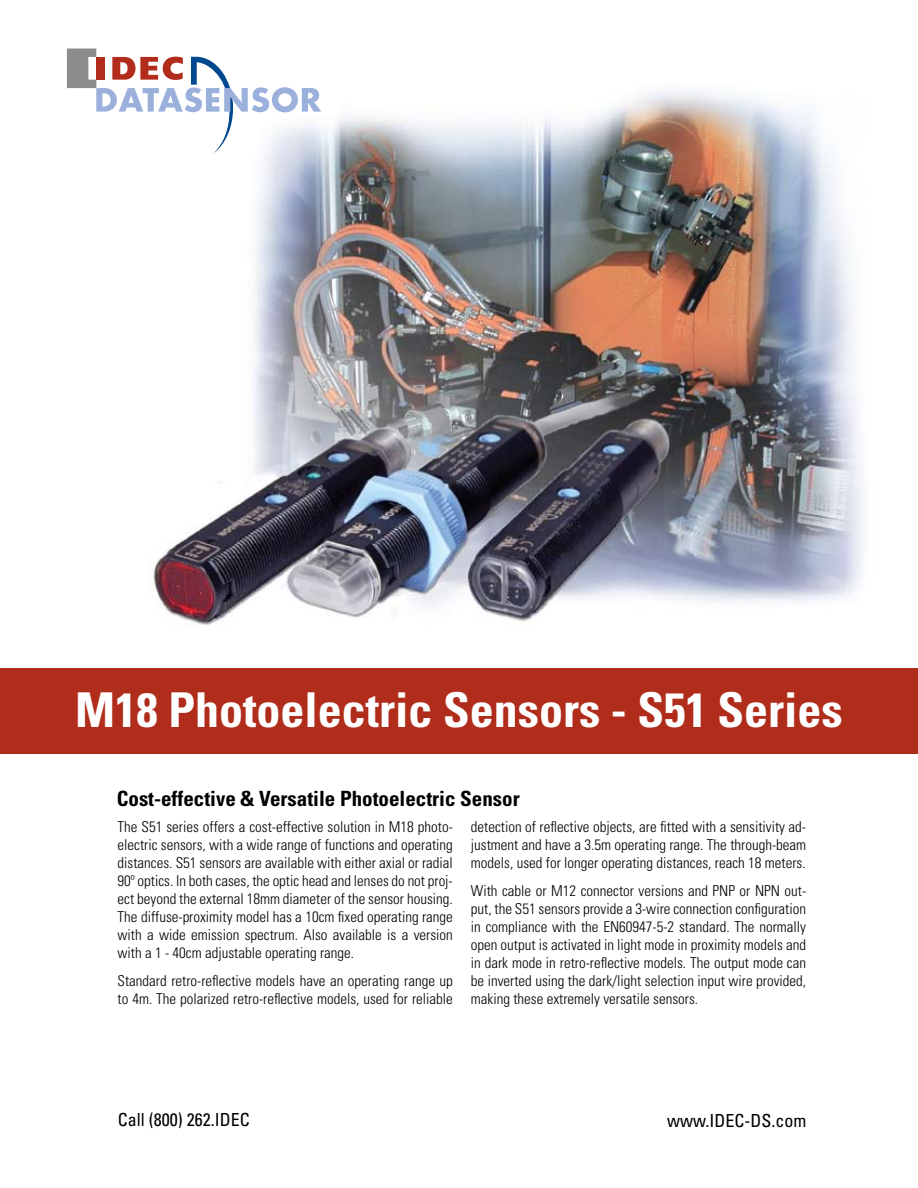
<style>
.page{position:relative;width:918px;height:1188px;background:#fff}
.page>*{position:absolute;margin:0;border:0;box-sizing:border-box;transform-origin:0 0}
.t1{font:700 condensed 48px "Univers LT Std";color:#fff}
.t2{font:700 condensed 21px "Univers LT Std";color:#000}
.t3{font:condensed 18px "Univers LT Std";color:#000}
.t4{font:300 condensed 15px/18px "Univers LT Std";color:#000;text-align:justify}
</style>
<div class="page">
<div style="left:0;top:668px;width:918px;height:86px;background:#b02c1b"></div>
<img style="left:153px;top:90px;width:712px;height:535px">
<svg style="left:67px;top:49px;width:254px;height:104px"></svg>
<h1 class="t1" style="left:75px;top:681px;width:769px">M18 Photoelectric Sensors - S51 Series</h1>
<h2 class="t2" style="left:117px;top:786px;width:404px">Cost-effective &amp; Versatile Photoelectric Sensor</h2>
<p class="t4" style="left:118px;top:817px;width:337px">The S51 series offers a cost-effective solution in M18 photo&shy;electric sensors, with a wide range of functions and operating distances. S51 sensors are available with either axial or radial 90º optics. In both cases, the optic head and lenses do not proj&shy;ect beyond the external 18mm diameter of the sensor housing.<br>The diffuse-proximity model has a 10cm fixed operating range with a wide emission spectrum. Also available is a version with a 1 - 40cm adjustable operating range.</p>
<p class="t4" style="left:118px;top:972px;width:337px">Standard retro-reflective models have an operating range up to 4m. The polarized retro-reflective models, used for reliable</p>
<p class="t4" style="left:471px;top:817px;width:337px">detection of reflective objects, are fitted with a sensitivity ad&shy;justment and have a 3.5m operating range. The through-beam models, used for longer operating distances, reach 18 meters.</p>
<p class="t4" style="left:471px;top:882px;width:337px">With cable or M12 connector versions and PNP or NPN out&shy;put, the S51 sensors provide a 3-wire connection configuration in compliance with the EN60947-5-2 standard. The normally open output is activated in light mode in proximity models and in dark mode in retro-reflective models. The output mode can be inverted using the dark/light selection input wire provided, making these extremely versatile sensors.</p>
<p class="t3" style="left:118px;top:1109px;width:133px">Call (800) 262.IDEC</p>
<p class="t3" style="left:667px;top:1109px;width:141px">www.IDEC-DS.com</p>
</div>
